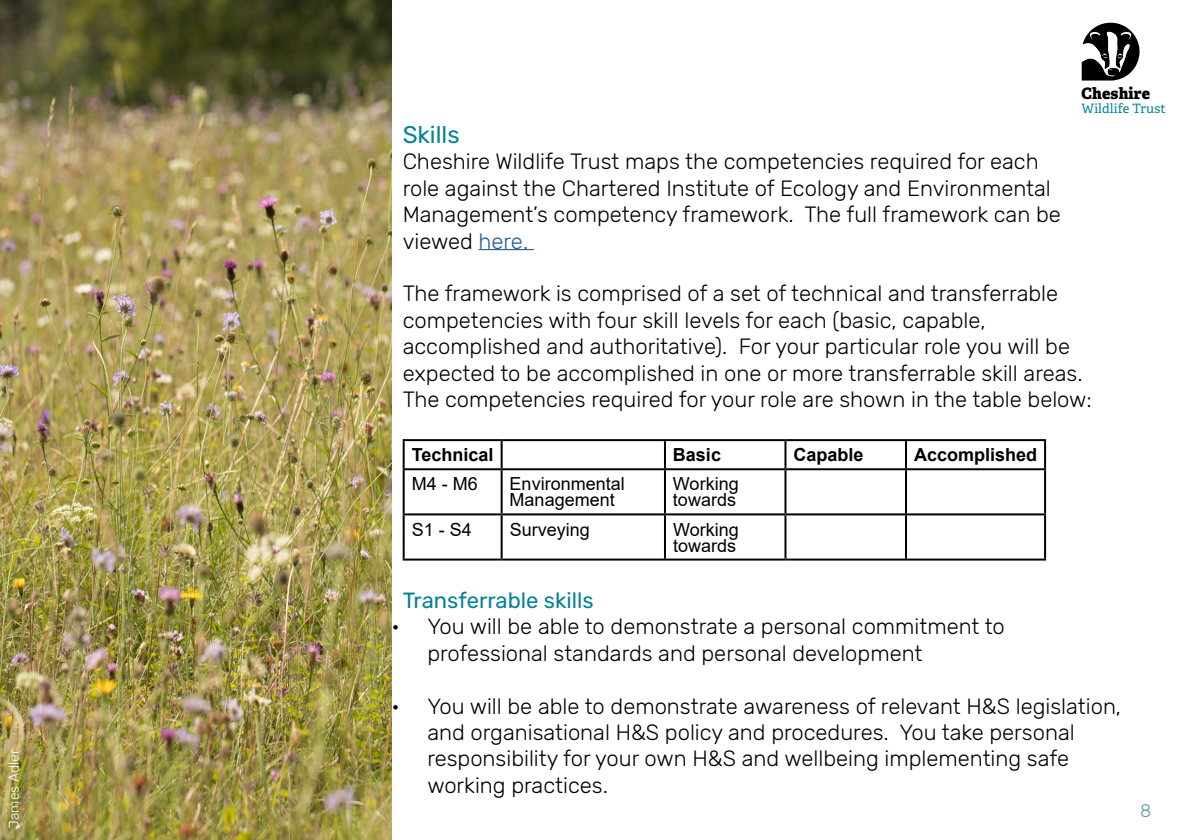
<style>
.page{position:relative;width:1191px;height:840px;background:#fff}
.page>*{position:absolute;margin:0;border:0;box-sizing:border-box;transform-origin:0 0}
.t1{font:24px "Rubik";color:#058295}
.t2{font:300 22px/26.4px "Rubik";color:#000}
.t3{font:22px "Rubik";color:#058295}
.t4{font:18px/16px "Arial";color:#000}
.t5{font:700 18px "Arial";color:#000}
.t6{font:300 18px "Rubik";color:#5a99aa}
.t7{font:800 15.8px "Adelle";letter-spacing:.01em;color:#000}
.t8{font:300 14px "Rubik";color:#fff}
.t9{font:12.8px "Adelle";letter-spacing:.01em;color:#058295}
.s1{color:#275b9b}
</style>
<div class="page">
<hr style="left:478px;top:249px;width:56px;height:1px;background:#275b9b">
<hr style="left:403px;top:439px;width:98px;height:2px;background:#000">
<hr style="left:403px;top:441px;width:2px;height:27px;background:#000">
<hr style="left:501px;top:439px;width:164px;height:2px;background:#000">
<hr style="left:500px;top:441px;width:2px;height:27px;background:#000">
<hr style="left:665px;top:439px;width:120px;height:2px;background:#000">
<hr style="left:664px;top:441px;width:2px;height:27px;background:#000">
<hr style="left:785px;top:439px;width:121px;height:2px;background:#000">
<hr style="left:784px;top:441px;width:2px;height:27px;background:#000">
<hr style="left:906px;top:439px;width:140px;height:2px;background:#000">
<hr style="left:905px;top:441px;width:2px;height:27px;background:#000">
<hr style="left:1044px;top:441px;width:2px;height:27px;background:#000">
<hr style="left:403px;top:468px;width:98px;height:2px;background:#000">
<hr style="left:403px;top:470px;width:2px;height:43px;background:#000">
<hr style="left:501px;top:468px;width:164px;height:2px;background:#000">
<hr style="left:500px;top:470px;width:2px;height:43px;background:#000">
<hr style="left:665px;top:468px;width:120px;height:2px;background:#000">
<hr style="left:664px;top:470px;width:2px;height:43px;background:#000">
<hr style="left:785px;top:468px;width:121px;height:2px;background:#000">
<hr style="left:784px;top:470px;width:2px;height:43px;background:#000">
<hr style="left:906px;top:468px;width:140px;height:2px;background:#000">
<hr style="left:905px;top:470px;width:2px;height:43px;background:#000">
<hr style="left:1044px;top:470px;width:2px;height:43px;background:#000">
<hr style="left:403px;top:513px;width:98px;height:2px;background:#000">
<hr style="left:403px;top:515px;width:2px;height:43px;background:#000">
<hr style="left:501px;top:513px;width:164px;height:2px;background:#000">
<hr style="left:500px;top:515px;width:2px;height:43px;background:#000">
<hr style="left:665px;top:513px;width:120px;height:2px;background:#000">
<hr style="left:664px;top:515px;width:2px;height:43px;background:#000">
<hr style="left:785px;top:513px;width:121px;height:2px;background:#000">
<hr style="left:784px;top:515px;width:2px;height:43px;background:#000">
<hr style="left:906px;top:513px;width:140px;height:2px;background:#000">
<hr style="left:905px;top:515px;width:2px;height:43px;background:#000">
<hr style="left:1044px;top:515px;width:2px;height:43px;background:#000">
<hr style="left:403px;top:558px;width:98px;height:2px;background:#000">
<hr style="left:501px;top:558px;width:164px;height:2px;background:#000">
<hr style="left:665px;top:558px;width:120px;height:2px;background:#000">
<hr style="left:785px;top:558px;width:121px;height:2px;background:#000">
<hr style="left:906px;top:558px;width:140px;height:2px;background:#000">
<img style="left:0;top:0;width:391px;height:839px">
<svg style="left:1081px;top:23px;width:58px;height:57px"></svg>
<p class="t8" style="left:6px;top:828px;width:80px;rotate:-90deg">James Adler</p>
<p class="t7" style="left:1081px;top:81px;width:70px">Cheshire</p>
<p class="t9" style="left:1081px;top:99px;width:86px">Wildlife Trust</p>
<p class="t1" style="left:403px;top:121px;width:59px">Skills</p>
<p class="t2" style="left:403px;top:149px;width:659px">Cheshire Wildlife Trust maps the competencies required for each role against the Chartered Institute of Ecology and Environmental Management’s competency framework. The full framework can be viewed <span class="s1">here.</span></p>
<p class="t2" style="left:403px;top:281px;width:690px">The framework is comprised of a set of technical and transferrable competencies with four skill levels for each (basic, capable, accomplished and authoritative). For your particular role you will be expected to be accomplished in one or more transferrable skill areas.<br>The competencies required for your role are shown in the table below:</p>
<p class="t5" style="left:412px;top:442px;width:83px">Technical</p>
<p class="t5" style="left:673px;top:442px;width:50px">Basic</p>
<p class="t5" style="left:793px;top:442px;width:72px">Capable</p>
<p class="t5" style="left:914px;top:442px;width:125px">Accomplished</p>
<p class="t4" style="left:412px;top:475px;width:68px">M4 - M6</p>
<p class="t4" style="left:509px;top:475px;width:117px">Environmental<br>Management</p>
<p class="t4" style="left:673px;top:475px;width:67px">Working towards</p>
<p class="t4" style="left:412px;top:521px;width:62px">S1 - S4</p>
<p class="t4" style="left:509px;top:521px;width:82px">Surveying</p>
<p class="t4" style="left:673px;top:521px;width:67px">Working towards</p>
<p class="t3" style="left:403px;top:587px;width:193px">Transferrable skills</p>
<p class="t2" style="left:427px;top:613px;width:579px;text-indent:-36px">• You will be able to demonstrate a personal commitment to professional standards and personal development</p>
<p class="t2" style="left:427px;top:692px;width:695px;text-indent:-36px">• You will be able to demonstrate awareness of relevant H&amp;S legislation, and organisational H&amp;S policy and procedures. You take personal responsibility for your own H&amp;S and wellbeing implementing safe working practices.</p>
<p class="t6" style="left:1140px;top:800px;width:13px">8</p>
</div>
